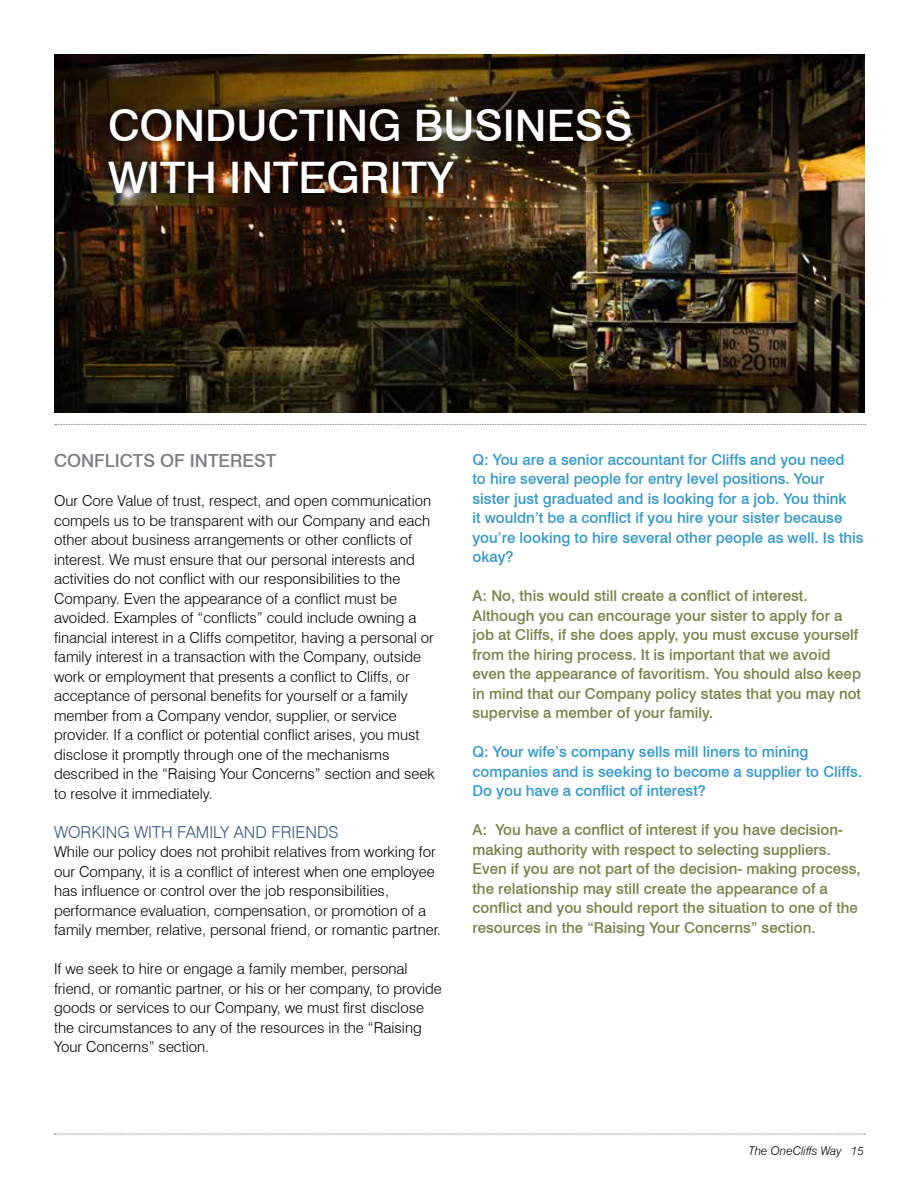
<style>
.page{position:relative;width:918px;height:1188px;background:#fff}
.page>*{position:absolute;margin:0;border:0;box-sizing:border-box;transform-origin:0 0}
.t1{font:500 43.5px/52.2px "Swiss 721 BT";color:#fff}
.t2{font:500 18px "Swiss 721 BT";color:#7a7c81}
.t3{font:300 16.5px "Swiss 721 BT";color:#365989}
.t4{font:300 15px/19.5px "Swiss 721 BT";color:#000}
.t5{font:500 15px/19.5px "Swiss 721 BT";color:#758448}
.t6{font:500 15px/19.5px "Swiss 721 BT";color:#39c}
.t7{font:italic 300 12px "Swiss 721 BT";color:#000}
</style>
<div class="page">
<svg style="left:54px;top:1134px;width:811px;height:1px"></svg>
<img style="left:55px;top:54px;width:810px;height:359px">
<div style="left:100px;top:100px;width:540px;height:103px;background:#000;opacity:.75"></div>
<svg style="left:55px;top:424px;width:811px;height:1px"></svg>
<h1 class="t1" style="left:108px;top:99px;width:526px">CONDUCTING BUSINESS<br>WITH INTEGRITY</h1>
<p class="t2" style="left:54px;top:450px;width:224px">CONFLICTS OF INTEREST</p>
<p class="t4" style="left:54px;top:491px;width:382px">Our Core Value of trust, respect, and open communication compels us to be transparent with our Company and each other about business arrangements or other conflicts of interest. We must ensure that our personal interests and activities do not conflict with our responsibilities to the Company. Even the appearance of a conflict must be avoided. Examples of “conflicts” could include owning a financial interest in a Cliffs competitor, having a personal or family interest in a transaction with the Company, outside work or employment that presents a conflict to Cliffs, or acceptance of personal benefits for yourself or a family member from a Company vendor, supplier, or service provider. If a conflict or potential conflict arises, you must disclose it promptly through one of the mechanisms described in the “Raising Your Concerns” section and seek to resolve it immediately.</p>
<p class="t3" style="left:54px;top:822px;width:286px">WORKING WITH FAMILY AND FRIENDS</p>
<p class="t4" style="left:54px;top:842px;width:388px">While our policy does not prohibit relatives from working for our Company, it is a conflict of interest when one employee has influence or control over the job responsibilities, performance evaluation, compensation, or promotion of a family member, relative, personal friend, or romantic partner.</p>
<p class="t4" style="left:54px;top:959px;width:389px">If we seek to hire or engage a family member, personal friend, or romantic partner, or his or her company, to provide goods or services to our Company, we must first disclose the circumstances to any of the resources in the “Raising Your Concerns” section.</p>
<p class="t6" style="left:472px;top:450px;width:393px">Q: You are a senior accountant for Cliffs and you need<br>to hire several people for entry level positions. Your sister just graduated and is looking for a job. You think<br>it wouldn’t be a conflict if you hire your sister because you’re looking to hire several other people as well. Is this okay?</p>
<p class="t5" style="left:472px;top:586px;width:390px">A: No, this would still create a conflict of interest.<br>Although you can encourage your sister to apply for a job at Cliffs, if she does apply, you must excuse yourself from the hiring process. It is important that we avoid even the appearance of favoritism. You should also keep in mind that our Company policy states that you may not supervise a member of your family.</p>
<p class="t6" style="left:472px;top:742px;width:391px">Q: Your wife’s company sells mill liners to mining companies and is seeking to become a supplier to Cliffs.<br>Do you have a conflict of interest?</p>
<p class="t5" style="left:472px;top:820px;width:390px">A: You have a conflict of interest if you have decision&shy;making authority with respect to selecting suppliers.<br>Even if you are not part of the decision- making process, the relationship may still create the appearance of a conflict and you should report the situation to one of the resources in the “Raising Your Concerns” section.</p>
<p class="t7" style="left:748px;top:1143px;width:117px">The OneCliffs Way 15</p>
</div>
